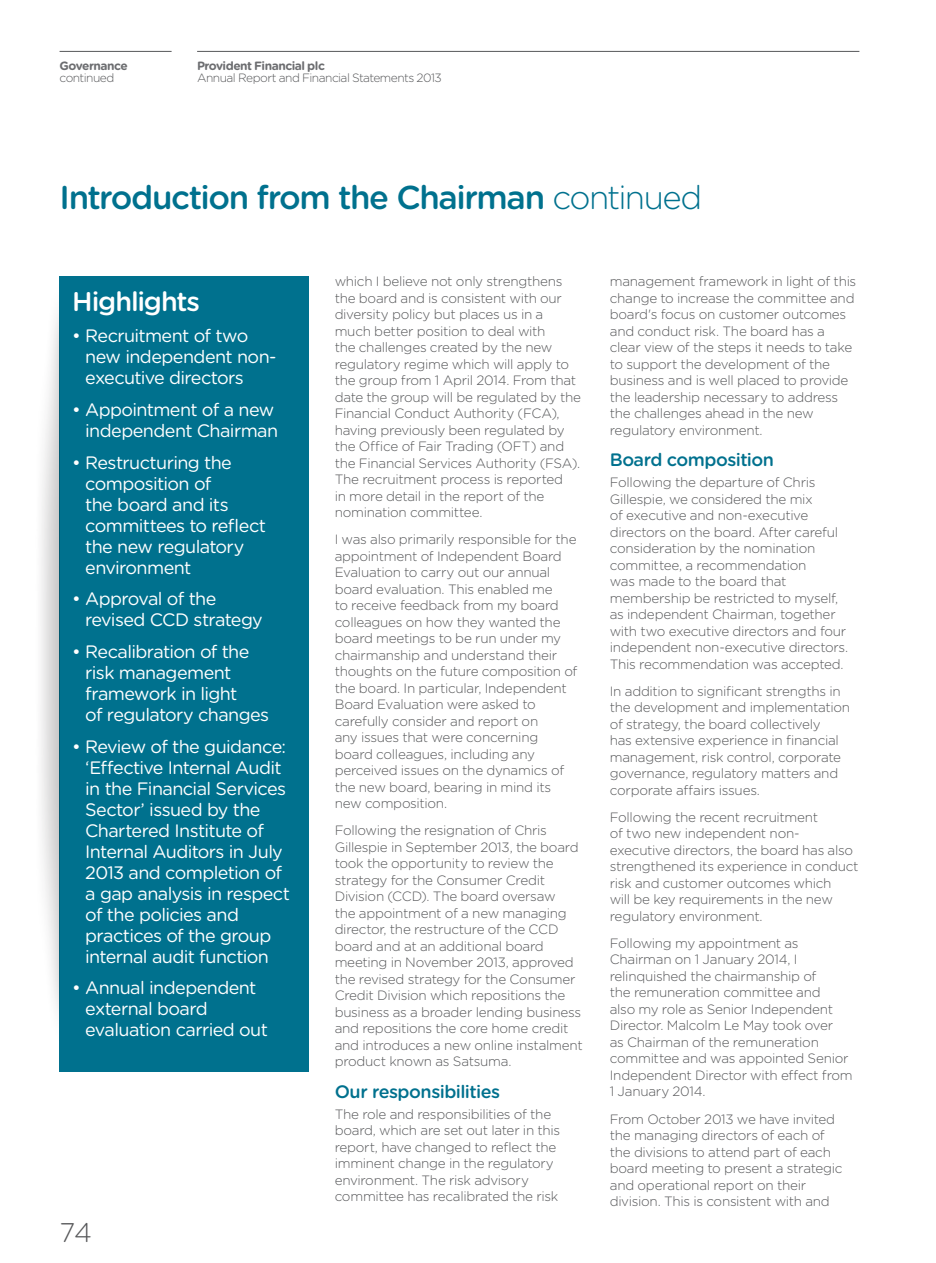
<style>
.page{position:relative;width:936px;height:1263px;background:#fff}
.page>*{position:absolute;margin:0;border:0;box-sizing:border-box;transform-origin:0 0}
.t1{font:500 33px "Gotham Rounded";letter-spacing:-.04em;color:#00718e}
.t2{font:500 27px "Gotham Rounded";letter-spacing:-.04em;color:#fff}
.t3{font:300 27px "Gotham Rounded";color:#57585a}
.t4{font:18px/21px "Gotham Rounded";letter-spacing:-.035em;color:#fff}
.t5{font:500 18px "Gotham Rounded";letter-spacing:-.03em;color:#00718e}
.t6{font:300 13.5px/16.5px "Gotham Rounded";letter-spacing:-.02em;color:#57585a}
.t7{font:300 12px "Gotham Rounded";letter-spacing:-.045em;color:#57585a}
.t8{font:700 12px "Gotham Rounded";letter-spacing:-.045em;color:#6c6d70}
.s1{font-weight:300}
</style>
<div class="page">
<div style="left:60px;top:276px;width:249px;height:795px;background:#00718e"></div>
<img style="left:41px;top:276px;width:19px;height:773px">
<hr style="left:60px;top:51px;width:111px;height:1px;background:#57585a">
<hr style="left:197px;top:51px;width:662px;height:1px;background:#57585a">
<p class="t8" style="left:60px;top:57px;width:70px">Governance</p>
<p class="t7" style="left:60px;top:70px;width:56px">continued</p>
<p class="t8" style="left:197px;top:57px;width:129px">Provident Financial plc</p>
<p class="t7" style="left:197px;top:70px;width:246px">Annual Report and Financial Statements 2013</p>
<h1 class="t1" style="left:60px;top:173px;width:644px">Introduction from the Chairman <span class="s1">continued</span></h1>
<h2 class="t2" style="left:72px;top:282px;width:129px">Highlights</h2>
<h3 class="t4" style="left:85px;top:325px;width:193px;text-indent:-13px">• Recruitment of two new independent non&shy;executive directors</h3>
<h3 class="t4" style="left:72px;top:398px;width:207px;text-align:right">• Appointment of a new independent Chairman</h3>
<h3 class="t4" style="left:85px;top:451px;width:182px;text-indent:-13px">• Restructuring the composition of<br>the board and its committees to reflect the new regulatory environment</h3>
<h3 class="t4" style="left:85px;top:588px;width:179px;text-indent:-13px">• Approval of the revised CCD strategy</h3>
<h3 class="t4" style="left:85px;top:640px;width:185px;text-indent:-13px">• Recalibration of the risk management framework in light<br>of regulatory changes</h3>
<p class="t4" style="left:85px;top:735px;width:206px;text-indent:-13px">• Review of the guidance: ‘Effective Internal Audit in the Financial Services<br>Sector’ issued by the<br>Chartered Institute of<br>Internal Auditors in July<br>2013 and completion of a gap analysis in respect of the policies and practices of the group internal audit function</p>
<h3 class="t4" style="left:85px;top:977px;width:184px;text-indent:-13px">• Annual independent external board evaluation carried out</h3>
<h2 class="t3" style="left:60px;top:1214px;width:34px">74</h2>
<p class="t6" style="left:334px;top:272px;width:248px">which I believe not only strengthens the board and is consistent with our diversity policy but places us in a much better position to deal with<br>the challenges created by the new regulatory regime which will apply to the group from 1 April 2014. From that date the group will be regulated by the Financial Conduct Authority (FCA), having previously been regulated by the Office of Fair Trading (OFT) and the Financial Services Authority (FSA).<br>The recruitment process is reported<br>in more detail in the report of the nomination committee.</p>
<p class="t6" style="left:334px;top:531px;width:244px">I was also primarily responsible for the appointment of Independent Board Evaluation to carry out our annual board evaluation. This enabled me<br>to receive feedback from my board colleagues on how they wanted the board meetings to be run under my chairmanship and understand their thoughts on the future composition of the board. In particular, Independent Board Evaluation were asked to carefully consider and report on<br>any issues that were concerning board colleagues, including any perceived issues on the dynamics of the new board, bearing in mind its new composition.</p>
<p class="t6" style="left:334px;top:822px;width:249px">Following the resignation of Chris Gillespie in September 2013, the board took the opportunity to review the strategy for the Consumer Credit Division (CCD). The board oversaw<br>the appointment of a new managing director, the restructure of the CCD board and at an additional board meeting in November 2013, approved the revised strategy for the Consumer Credit Division which repositions the business as a broader lending business and repositions the core home credit and introduces a new online instalment product known as Satsuma.</p>
<h3 class="t5" style="left:334px;top:1079px;width:167px">Our responsibilities</h3>
<p class="t6" style="left:334px;top:1105px;width:227px">The role and responsibilities of the board, which are set out later in this report, have changed to reflect the imminent change in the regulatory environment. The risk advisory committee has recalibrated the risk</p>
<p class="t6" style="left:609px;top:272px;width:248px">management framework in light of this change to increase the committee and board's focus on customer outcomes and conduct risk. The board has a clear view of the steps it needs to take to support the development of the business and is well placed to provide the leadership necessary to address the challenges ahead in the new regulatory environment.</p>
<h3 class="t5" style="left:609px;top:447px;width:166px">Board composition</h3>
<p class="t6" style="left:609px;top:473px;width:240px">Following the departure of Chris Gillespie, we considered the mix<br>of executive and non-executive directors on the board. After careful consideration by the nomination committee, a recommendation<br>was made to the board that membership be restricted to myself, as independent Chairman, together with two executive directors and four independent non-executive directors.<br>This recommendation was accepted.</p>
<p class="t6" style="left:609px;top:682px;width:242px">In addition to significant strengths in the development and implementation of strategy, the board collectively<br>has extensive experience in financial management, risk control, corporate governance, regulatory matters and corporate affairs issues.</p>
<p class="t6" style="left:609px;top:808px;width:250px">Following the recent recruitment<br>of two new independent non&shy;executive directors, the board has also strengthened its experience in conduct risk and customer outcomes which<br>will be key requirements in the new regulatory environment.</p>
<p class="t6" style="left:609px;top:934px;width:244px">Following my appointment as<br>Chairman on 1 January 2014, I relinquished the chairmanship of<br>the remuneration committee and<br>also my role as Senior Independent<br>Director. Malcolm Le May took over<br>as Chairman of the remuneration committee and was appointed Senior<br>Independent Director with effect from<br>1 January 2014.</p>
<p class="t6" style="left:609px;top:1110px;width:234px">From October 2013 we have invited the managing directors of each of the divisions to attend part of each board meeting to present a strategic and operational report on their division. This is consistent with and</p>
</div>
